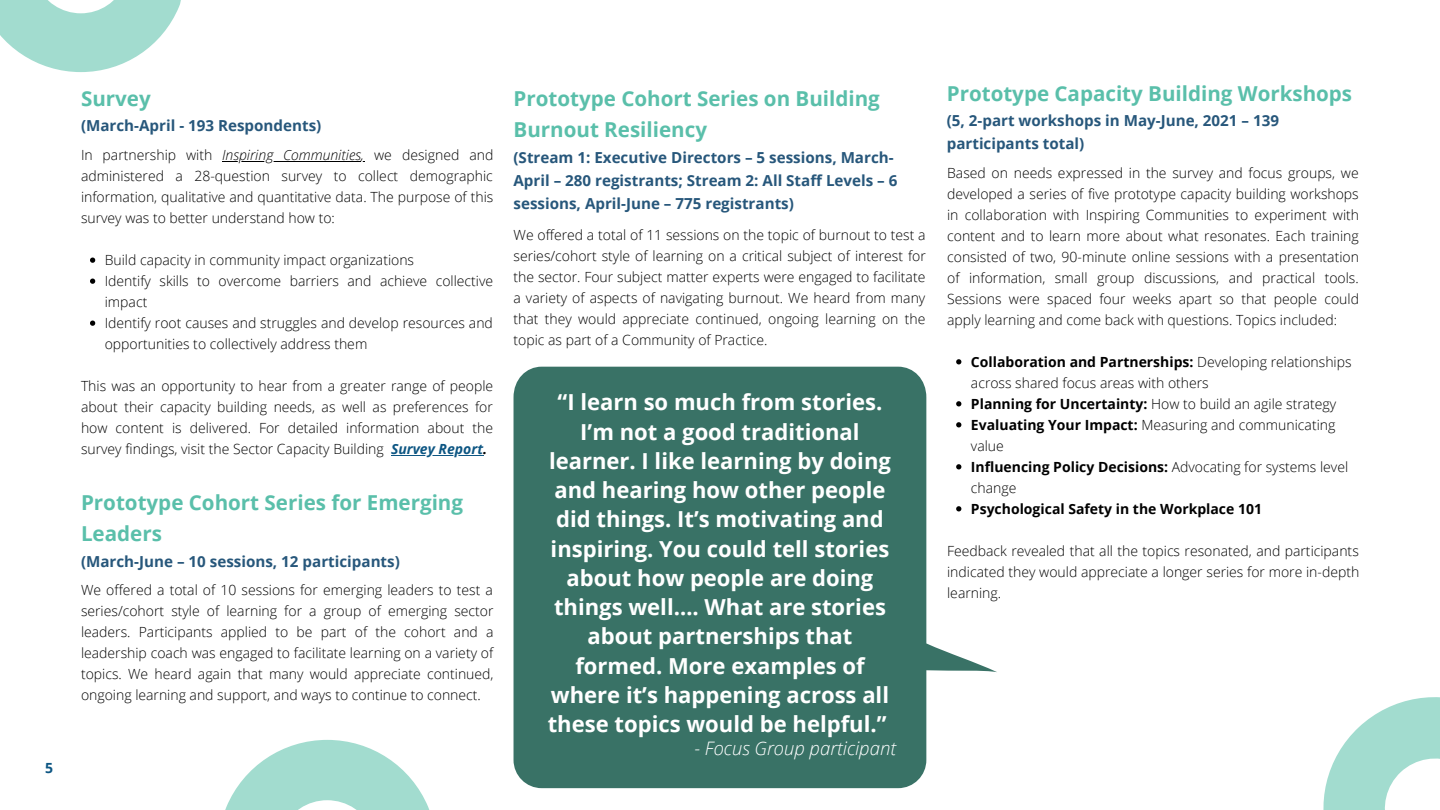
<style>
.page{position:relative;width:1440px;height:810px;background:#fff}
.page>*{position:absolute;margin:0;border:0;box-sizing:border-box;transform-origin:0 0}
.t1{font:700 22px/29.2px "Open Sans";color:#fff;text-align:center}
.t2{font:700 20.6px/31.5px "Open Sans";color:#5abfaa}
.t3{font:italic 300 18.6px "Open Sans";color:#fff}
.t4{font:700 15.2px/23.2px "Open Sans";color:#27577b}
.t5{font:300 14px/21px "Open Sans";color:#000;text-align:justify}
.t6{font:700 14px "Open Sans";color:#000}
.t7{font:700 14px "Open Sans";color:#0d5683}
.s1{font-style:italic}
.s2{font-weight:700;font-style:italic;color:#0d5683}
.s3{font-weight:700;font-style:italic}
.s4{font-weight:700}
</style>
<div class="page">
<svg style="left:1323px;top:697px;width:117px;height:113px"></svg>
<svg style="left:225px;top:740px;width:205px;height:70px"></svg>
<svg style="left:0;top:0;width:181px;height:72px"></svg>
<svg style="left:514px;top:367px;width:483px;height:421px;fill:#397266"></svg>
<svg style="left:90px;top:258px;width:5px;height:5px"></svg>
<svg style="left:90px;top:279px;width:5px;height:5px"></svg>
<svg style="left:90px;top:321px;width:5px;height:5px"></svg>
<hr style="left:222px;top:161px;width:139px;height:1px;background:#000">
<hr style="left:391px;top:455px;width:92px;height:1px;background:#0d5683">
<svg style="left:956px;top:359px;width:5px;height:5px"></svg>
<svg style="left:956px;top:401px;width:5px;height:5px"></svg>
<svg style="left:956px;top:422px;width:5px;height:5px"></svg>
<svg style="left:956px;top:464px;width:5px;height:5px"></svg>
<svg style="left:956px;top:506px;width:5px;height:5px"></svg>
<p class="t7" style="left:45px;top:758px;width:9px">5</p>
<h2 class="t2" style="left:81px;top:83px;width:71px">Survey</h2>
<p class="t4" style="left:81px;top:114px;width:242px">(March-April - 193 Respondents)</p>
<p class="t5" style="left:81px;top:144px;width:414px">In partnership with <span class="s1">Inspiring Communities,</span> we designed and administered a 28-question survey to collect demographic information, qualitative and quantitative data. The purpose of this survey was to better understand how to:</p>
<p class="t5" style="left:105px;top:249px;width:390px;text-align:left">Build capacity in community impact organizations<br>Identify skills to overcome barriers and achieve collective impact<br>Identify root causes and struggles and develop resources and opportunities to collectively address them</p>
<p class="t5" style="left:81px;top:375px;width:414px">This was an opportunity to hear from a greater range of people about their capacity building needs, as well as preferences for how content is delivered. For detailed information about the survey findings, visit the Sector Capacity Building <span class="s2">Survey Report</span><span class="s3">.</span></p>
<h2 class="t2" style="left:81px;top:486px;width:384px">Prototype Cohort Series for Emerging<br>Leaders</h2>
<p class="t4" style="left:81px;top:549px;width:320px">(March-June – 10 sessions, 12 participants)</p>
<p class="t5" style="left:81px;top:579px;width:414px">We offered a total of 10 sessions for emerging leaders to test a series/cohort style of learning for a group of emerging sector leaders. Participants applied to be part of the cohort and a leadership coach was engaged to facilitate learning on a variety of topics. We heard again that many would appreciate continued, ongoing learning and support, and ways to continue to connect.</p>
<h2 class="t2" style="left:514px;top:82px;width:368px">Prototype Cohort Series on Building<br>Burnout Resiliency</h2>
<p class="t4" style="left:514px;top:145px;width:385px">(Stream 1: Executive Directors – 5 sessions, March-<br>April – 280 registrants; Stream 2: All Staff Levels – 6 sessions, April-June – 775 registrants)</p>
<p class="t5" style="left:514px;top:224px;width:414px">We offered a total of 11 sessions on the topic of burnout to test a series/cohort style of learning on a critical subject of interest for the sector. Four subject matter experts were engaged to facilitate a variety of aspects of navigating burnout. We heard from many that they would appreciate continued, ongoing learning on the topic as part of a Community of Practice.</p>
<p class="t1" style="left:548px;top:387px;width:345px">“I learn so much from stories.<br>I’m not a good traditional learner. I like learning by doing and hearing how other people did things. It’s motivating and inspiring. You could tell stories about how people are doing things well…. What are stories about partnerships that formed. More examples of where it’s happening across all these topics would be helpful.”</p>
<h3 class="t3" style="left:694px;top:735px;width:203px">- Focus Group participant</h3>
<h2 class="t2" style="left:947px;top:77px;width:407px">Prototype Capacity Building Workshops</h2>
<p class="t4" style="left:947px;top:109px;width:334px">(5, 2-part workshops in May-June, 2021 – 139 participants total)</p>
<p class="t5" style="left:947px;top:162px;width:413px">Based on needs expressed in the survey and focus groups, we developed a series of five prototype capacity building workshops in collaboration with Inspiring Communities to experiment with content and to learn more about what resonates. Each training consisted of two, 90-minute online sessions with a presentation of information, small group discussions, and practical tools.<br>Sessions were spaced four weeks apart so that people could apply learning and come back with questions. Topics included:</p>
<p class="t5" style="left:971px;top:351px;width:382px;text-align:left"><span class="s4">Collaboration and Partnerships:</span> Developing relationships across shared focus areas with others<br><span class="s4">Planning for Uncertainty:</span> How to build an agile strategy <span class="s4">Evaluating Your Impact:</span> Measuring and communicating value<br><span class="s4">Influencing Policy Decisions:</span> Advocating for systems level change</p>
<p class="t6" style="left:971px;top:499px;width:293px">Psychological Safety in the Workplace 101</p>
<p class="t5" style="left:947px;top:540px;width:414px">Feedback revealed that all the topics resonated, and participants indicated they would appreciate a longer series for more in-depth learning.</p>
</div>
